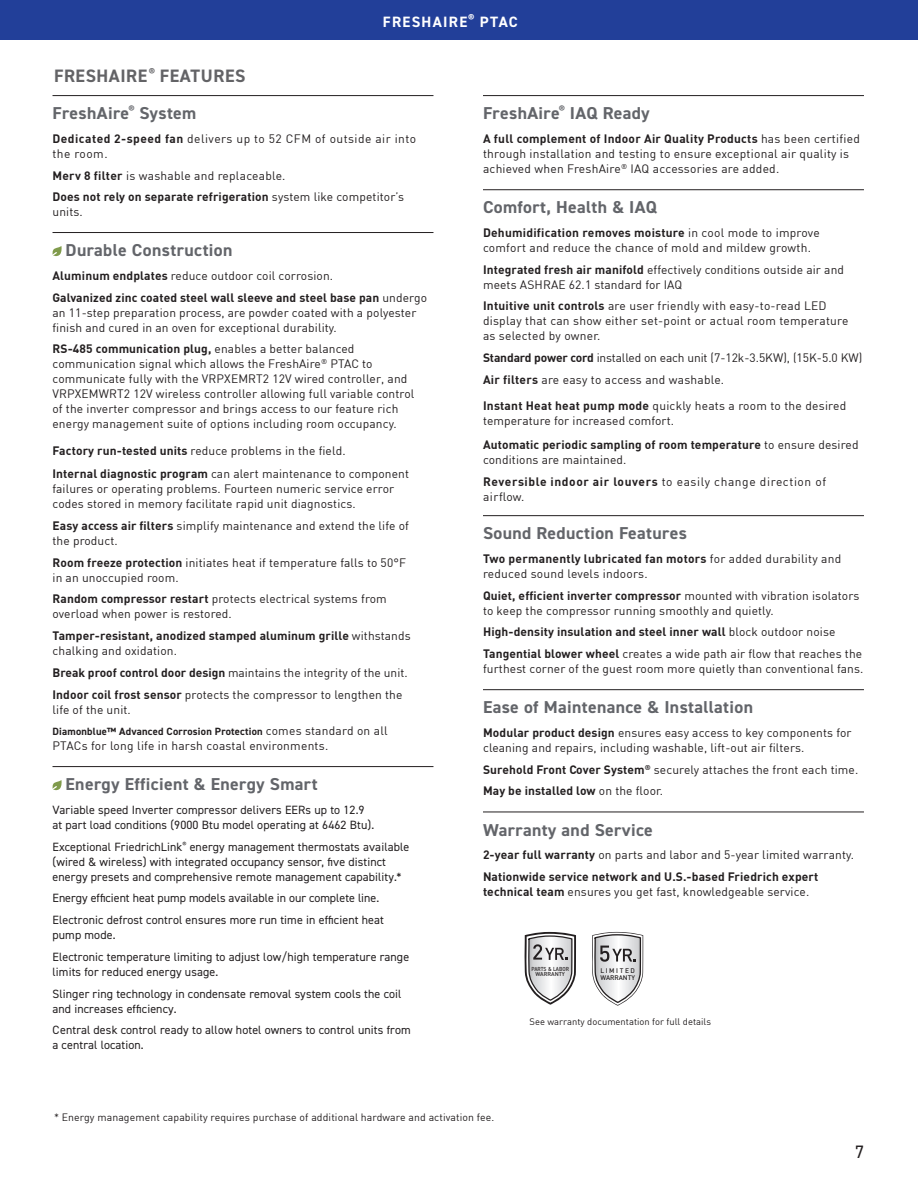
<style>
.page{position:relative;width:918px;height:1188px;background:#fff}
.page>*{position:absolute;margin:0;border:0;box-sizing:border-box;transform-origin:0 0}
.Table_heading{font:700 18px "DIN2014";letter-spacing:.03em;color:#636366}
.t1{font:18px "DIN2014";color:#231f20}
.Feature_heading{font:700 17.25px "DIN2014";letter-spacing:.02em;color:#63656a}
.t2{font:700 15px "DIN2014";letter-spacing:.085em;color:#fff}
.Bullet_text{font:12px/15px "DIN";letter-spacing:.01em;color:#231f20}
.Bullet_text-2{font:12px/15px "DIN2014";letter-spacing:.01em;color:#231f20}
.Bullet_text-3{font:700 12px/15px "DIN";letter-spacing:.01em;color:#231f20}
.Captions{font:12px/15px "DIN";letter-spacing:.01em;color:#231f20}
.Bullet_text-4{font:12px "DIN";letter-spacing:-.01em;color:#231f20}
.Bullet_text-5{font:12px/15px "DIN";letter-spacing:.04em;color:#231f20}
.Captions___notes{font:12px "DIN";letter-spacing:.02em;color:#231f20}
.Captions___notes-2{font:10.5px "DIN";letter-spacing:.01em;color:#231f20}
.Captions___notes-3{font:700 10.5px "DIN2014";letter-spacing:.02em;color:#231f20}
.Callouts{font:9.3px "DIN";letter-spacing:.005em;color:#231f20}
.t3{font:500 6.6px/6.6px "DIN";color:#231f20}
.t4{font:500 5.7px/5.6px "DIN";letter-spacing:-.01em;color:#231f20;text-align:center;scale:.9 1}
.s1{font-weight:700}
.s2{font-weight:400}
.s3{font-family:"DIN";font-weight:400;font-size:12px}
.s4{color:#fff}
</style>
<div class="page">
<div style="left:0;top:0;width:918px;height:40px;background:#223f99"></div>
<hr style="left:53px;top:95px;width:380px;height:1px;background:#231f20">
<hr style="left:53px;top:232px;width:380px;height:1px;background:#231f20">
<hr style="left:53px;top:766px;width:380px;height:1px;background:#231f20">
<svg style="left:52px;top:246px;width:10px;height:11px"></svg>
<svg style="left:52px;top:780px;width:10px;height:11px"></svg>
<hr style="left:483px;top:95px;width:381px;height:1px;background:#231f20">
<hr style="left:483px;top:189px;width:381px;height:1px;background:#231f20">
<hr style="left:483px;top:515px;width:381px;height:1px;background:#231f20">
<hr style="left:483px;top:689px;width:381px;height:1px;background:#231f20">
<hr style="left:483px;top:812px;width:381px;height:1px;background:#231f20">
<svg style="left:524px;top:932px;width:52px;height:73px"></svg>
<svg style="left:592px;top:932px;width:51px;height:74px"></svg>
<p class="Table_heading" style="left:54px;top:63px;width:193px">FRESHAIRE <sup>®</sup> FEATURES</p>
<p class="t2" style="left:383px;top:12px;width:136px">FRESHAIRE<sup>®</sup> PTAC</p>
<p class="Feature_heading" style="left:53px;top:102px;width:145px">FreshAire<sup>®</sup> System</p>
<p class="Bullet_text-5" style="left:53px;top:131px;width:365px"><span class="s1">Dedicated 2-speed fan</span> delivers up to 52 CFM of outside air into the room.</p>
<p class="Bullet_text" style="left:53px;top:168px;width:235px"><span class="s1">Merv 8 filter</span> is washable and replaceable.</p>
<p class="Bullet_text-3" style="left:53px;top:189px;width:353px">Does not rely on separate refrigeration <span class="s2">system like competitor’s units.</span></p>
<p class="Feature_heading" style="left:66px;top:239px;width:168px">Durable Construction</p>
<p class="Bullet_text" style="left:53px;top:268px;width:282px"><span class="s1">Aluminum endplates</span> reduce outdoor coil corrosion.</p>
<p class="Bullet_text" style="left:53px;top:289px;width:376px"><span class="s1">Galvanized zinc coated steel wall sleeve and steel base pan</span> undergo an 11-step preparation process, are powder coated with a polyester finish and cured in an oven for exceptional durability.</p>
<p class="Bullet_text" style="left:53px;top:341px;width:363px"><span class="s1">RS-485 communication plug,</span> enables a better balanced communication signal which allows the FreshAire<sup>®</sup> PTAC to communicate fully with the VRPXEMRT2 12V wired controller, and VRPXEMWRT2 12V wireless controller allowing full variable control of the inverter compressor and brings access to our feature rich energy management suite of options including room occupancy.</p>
<p class="Bullet_text" style="left:53px;top:442px;width:295px"><span class="s1">Factory run-tested units</span> reduce problems in the field.</p>
<p class="Bullet_text" style="left:53px;top:466px;width:358px"><span class="s1">Internal diagnostic program</span> can alert maintenance to component failures or operating problems. Fourteen numeric service error codes stored in memory facilitate rapid unit diagnostics.</p>
<p class="Bullet_text" style="left:53px;top:518px;width:358px"><span class="s1">Easy access air filters</span> simplify maintenance and extend the life of the product.</p>
<p class="Bullet_text" style="left:53px;top:555px;width:355px"><span class="s1">Room freeze protection</span> initiates heat if temperature falls to 50°F in an unoccupied room.</p>
<p class="Bullet_text" style="left:53px;top:591px;width:336px"><span class="s1">Random compressor restart</span> protects electrical systems from overload when power is restored.</p>
<p class="Bullet_text-3" style="left:53px;top:628px;width:360px">Tamper-resistant, anodized stamped aluminum grille <span class="s2">withstands chalking and oxidation.</span></p>
<p class="Bullet_text" style="left:53px;top:665px;width:357px"><span class="s1">Break proof control door design</span> maintains the integrity of the unit.</p>
<p class="Bullet_text" style="left:53px;top:687px;width:351px"><span class="s1">Indoor coil frost sensor</span> protects the compressor to lengthen the life of the unit.</p>
<p class="Captions___notes-3" style="left:53px;top:725px;width:337px">Diamonblue™ Advanced Corrosion Protection <span class="s3">comes standard on all</span></p>
<p class="Captions___notes" style="left:53px;top:739px;width:277px">PTACs for long life in harsh coastal environments.</p>
<p class="Feature_heading" style="left:66px;top:773px;width:253px">Energy Efficient &amp; Energy Smart</p>
<p class="Bullet_text-2" style="left:53px;top:802px;width:314px">Variable speed Inverter compressor delivers EERs up to 12.9</p>
<p class="Bullet_text-2" style="left:53px;top:817px;width:323px">at part load conditions (9000 Btu model operating at 6462 Btu).</p>
<p class="Bullet_text-2" style="left:53px;top:839px;width:358px">Exceptional FriedrichLink<sup>®</sup> energy management thermostats available (wired &amp; wireless) with integrated occupancy sensor, five distinct energy presets and comprehensive remote management capability.*</p>
<p class="Bullet_text-2" style="left:53px;top:890px;width:328px">Energy efficient heat pump models available in our complete line.</p>
<p class="Bullet_text-2" style="left:53px;top:912px;width:333px">Electronic defrost control ensures more run time in efficient heat pump mode.</p>
<p class="Bullet_text-2" style="left:53px;top:949px;width:358px">Electronic temperature limiting to adjust low/high temperature range limits for reduced energy usage.</p>
<p class="Bullet_text-2" style="left:53px;top:986px;width:351px">Slinger ring technology in condensate removal system cools the coil and increases efficiency.</p>
<p class="Bullet_text-2" style="left:53px;top:1022px;width:360px">Central desk control ready to allow hotel owners to control units from a central location.</p>
<p class="Feature_heading" style="left:483px;top:102px;width:168px">FreshAire<sup>®</sup> IAQ Ready</p>
<p class="Bullet_text" style="left:483px;top:131px;width:378px"><span class="s1">A full complement of Indoor Air Quality Products</span> has been certified through installation and testing to ensure exceptional air quality is achieved when FreshAire<sup>®</sup> IAQ accessories are added.</p>
<p class="Feature_heading" style="left:483px;top:196px;width:175px">Comfort, Health &amp; IAQ</p>
<p class="Bullet_text" style="left:483px;top:225px;width:338px"><span class="s1">Dehumidification removes moisture</span> in cool mode to improve comfort and reduce the chance of mold and mildew growth.</p>
<p class="Bullet_text" style="left:483px;top:262px;width:363px"><span class="s1">Integrated fresh air manifold</span> effectively conditions outside air and meets ASHRAE 62.1 standard for IAQ</p>
<p class="Bullet_text" style="left:483px;top:298px;width:367px"><span class="s1">Intuitive unit controls</span> are user friendly with easy-to-read LED display that can show either set-point or actual room temperature as selected by owner.</p>
<p class="Bullet_text-4" style="left:483px;top:350px;width:381px"><span class="s1">Standard power cord</span> installed on each unit (7-12k-3.5KW), (15K-5.0 KW)</p>
<p class="Bullet_text" style="left:483px;top:372px;width:243px"><span class="s1">Air filters</span> are easy to access and washable.</p>
<p class="Bullet_text" style="left:483px;top:398px;width:365px"><span class="s1">Instant Heat heat pump mode</span> quickly heats a room to the desired temperature for increased comfort.</p>
<p class="Bullet_text-3" style="left:483px;top:437px;width:377px">Automatic periodic sampling of room temperature <span class="s2">to ensure desired conditions are maintained.</span></p>
<p class="Bullet_text" style="left:483px;top:474px;width:345px"><span class="s1">Reversible indoor air louvers</span> to easily change direction of airflow.</p>
<p class="Feature_heading" style="left:483px;top:522px;width:205px">Sound Reduction Features</p>
<p class="Bullet_text" style="left:483px;top:551px;width:360px"><span class="s1">Two permanently lubricated fan motors</span> for added durability and reduced sound levels indoors.</p>
<p class="Bullet_text" style="left:483px;top:588px;width:378px"><span class="s1">Quiet, efficient inverter compressor</span> mounted with vibration isolators to keep the compressor running smoothly and quietly.</p>
<p class="Bullet_text-3" style="left:483px;top:624px;width:354px">High-density insulation and steel inner wall <span class="s2">block outdoor noise</span></p>
<p class="Captions" style="left:483px;top:646px;width:382px"><span class="s1">Tangential blower wheel</span> creates a wide path air flow that reaches the furthest corner of the guest room more quietly than conventional fans.</p>
<p class="Feature_heading" style="left:483px;top:696px;width:272px">Ease of Maintenance &amp; Installation</p>
<p class="Bullet_text" style="left:483px;top:725px;width:370px"><span class="s1">Modular product design</span> ensures easy access to key components for cleaning and repairs, including washable, lift-out air filters.</p>
<p class="Bullet_text" style="left:483px;top:762px;width:377px"><span class="s1">Surehold Front Cover System</span><sup>®</sup> securely attaches the front each time.</p>
<p class="Bullet_text-3" style="left:483px;top:783px;width:182px">May be installed low <span class="s2">on the floor.</span></p>
<p class="Feature_heading" style="left:483px;top:818px;width:171px">Warranty and Service</p>
<p class="Bullet_text" style="left:483px;top:847px;width:373px"><span class="s1">2-year full warranty</span> on parts and labor and 5-year limited warranty.</p>
<p class="Bullet_text-3" style="left:483px;top:869px;width:337px">Nationwide service network and U.S.-based Friedrich expert technical team <span class="s2">ensures you get fast, knowledgeable service.</span></p>
<p class="t4" style="left:531px;top:966px;width:43px">PARTS &amp; LABOR<br>WARRANTY</p>
<p class="t3" style="left:600px;top:967px;width:36px">LIMITED<br>WARRANTY</p>
<p class="Callouts" style="left:529px;top:1016px;width:186px">See warranty documentation for full details<span class="s4">.</span></p>
<p class="Captions___notes-2" style="left:54px;top:1110px;width:442px">* Energy management capability requires purchase of additional hardware and activation fee.</p>
<h1 class="t1" style="left:855px;top:1141px;width:10px">7</h1>
</div>
